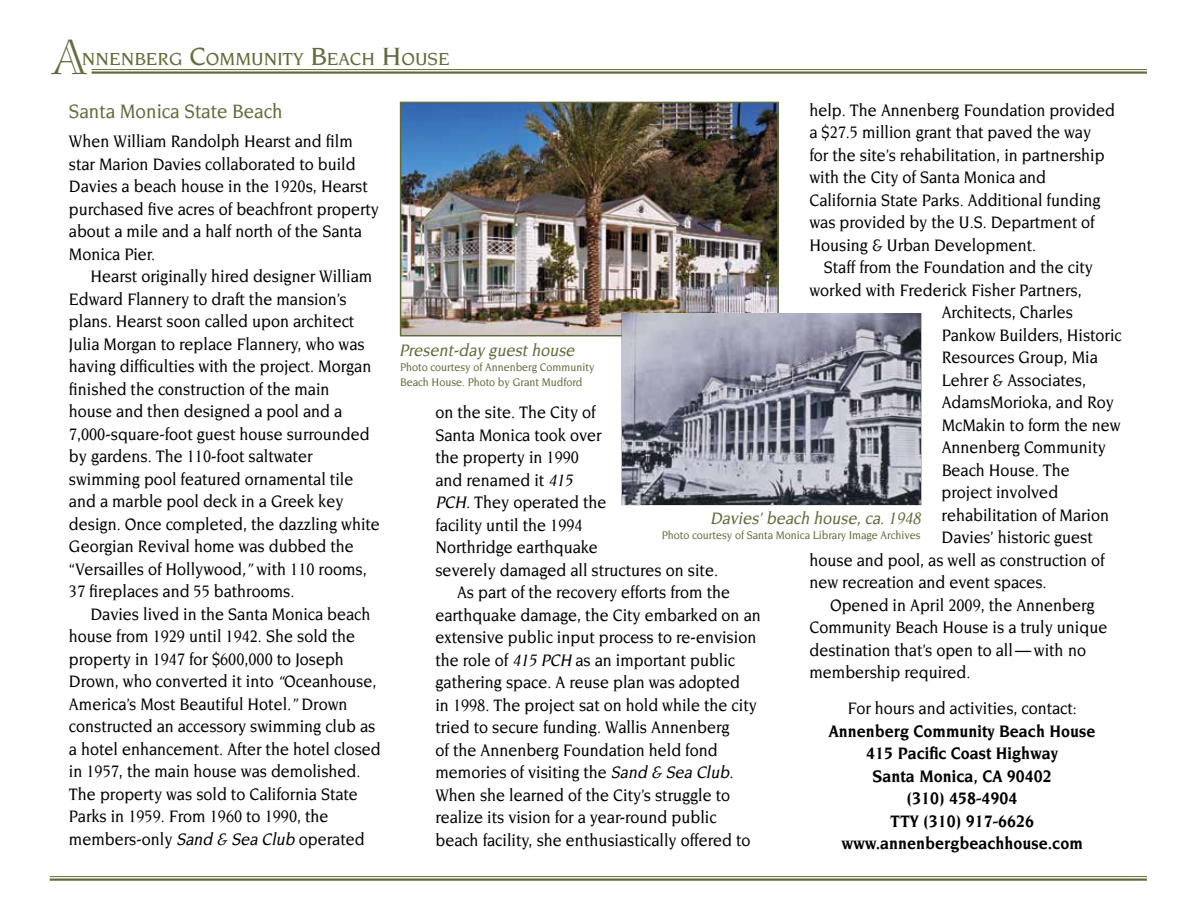
<style>
.page{position:relative;width:1188px;height:918px;background:#fff}
.page>*{position:absolute;margin:0;border:0;box-sizing:border-box;transform-origin:0 0}
.t1{font:48px "Smaragd LT Std";color:#616b3b;scale:.9 1}
.t2{font:500 21px "Novarese";color:#616b3b;scale:.9 1}
.t3{font:500 18.9px "Novarese";color:#616b3b}
.t4{font:500 18px/22.5px "Novarese";color:#000;scale:.9 1}
.t5{font:700 18px/22.5px "Novarese";color:#000;text-align:center;scale:.9 1}
.t6{font:italic 500 18px "Novarese";color:#616b3b;scale:.9 1}
.t7{font:500 12px/14.4px "Novarese";color:#616b3b;scale:.9 1}
.s1{font-size:27px}
.s2{font-style:italic}
.s3{font-weight:500}
</style>
<div class="page">
<hr style="left:50px;top:878px;width:1097px;height:3px;background:#616b3b">
<hr style="left:50px;top:876px;width:1097px;height:1px;background:#616b3b">
<hr style="left:92px;top:71px;width:1055px;height:3px;background:#616b3b">
<hr style="left:92px;top:69px;width:1055px;height:1px;background:#616b3b">
<img style="left:403px;top:105px;width:373px;height:228px">
<div style="left:400px;top:102px;width:379px;height:234px;border:2px solid #616b3b"></div>
<img style="left:622px;top:314px;width:299px;height:190px">
<h2 class="t1" style="left:52px;top:28px;width:41px">A</h2>
<h2 class="t3" style="left:82px;top:48px;width:369px">NNENBERG <span class="s1">C</span>OMMUNITY <span class="s1">B</span>EACH <span class="s1">H</span>OUSE</h2>
<p class="t2" style="left:69px;top:100px;width:239px">Santa Monica State Beach</p>
<p class="t4" style="left:69px;top:130px;width:346px">When William Randolph Hearst and flm star Marion Davies collaborated to build Davies a beach house in the 1920s, Hearst purchased fve acres of beachfront property about a mile and a half north of the Santa Monica Pier.</p>
<p class="t4" style="left:69px;top:265px;width:347px;text-indent:22px">Hearst originally hired designer William Edward Flannery to draft the mansion’s plans. Hearst soon called upon architect Julia Morgan to replace Flannery, who was having diffculties with the project. Morgan fnished the construction of the main<br>house and then designed a pool and a 7,000-square-foot guest house surrounded by gardens. The 110-foot saltwater swimming pool featured ornamental tile and a marble pool deck in a Greek key design. Once completed, the dazzling white Georgian Revival home was dubbed the “Versailles of Hollywood<span class="s2">,”</span>with 110 rooms, 37 freplaces and 55 bathrooms.</p>
<p class="t4" style="left:69px;top:603px;width:348px;text-indent:22px">Davies lived in the Santa Monica beach house from 1929 until 1942. She sold the property in 1947 for $600,000 to Joseph Drown, who converted it into <span class="s2">“</span>Oceanhouse, America’s Most Beautiful Hotel<span class="s2">.”</span>Drown constructed an accessory swimming club as a hotel enhancement. After the hotel closed in 1957, the main house was demolished.<br>The property was sold to California State Parks in 1959. From 1960 to 1990, the members-only <span class="s2">Sand &amp; Sea Club</span> operated</p>
<p class="t4" style="left:809px;top:99px;width:341px">help. The Annenberg Foundation provided a $27.5 million grant that paved the way<br>for the site’s rehabilitation, in partnership with the City of Santa Monica and California State Parks. Additional funding was provided by the U.S. Department of Housing &amp; Urban Development.</p>
<p class="t4" style="left:824px;top:256px;width:301px">Staff from the Foundation and the city</p>
<p class="t4" style="left:809px;top:279px;width:304px">worked with Frederick Fisher Partners,</p>
<p class="t4" style="left:942px;top:301px;width:147px">Architects, Charles</p>
<p class="t4" style="left:942px;top:324px;width:202px">Pankow Builders, Historic</p>
<p class="t4" style="left:942px;top:346px;width:175px">Resources Group, Mia</p>
<p class="t4" style="left:942px;top:369px;width:162px">Lehrer &amp; Associates,</p>
<p class="t4" style="left:942px;top:391px;width:193px">AdamsMorioka, and Roy</p>
<p class="t4" style="left:942px;top:414px;width:201px">McMakin to form the new</p>
<p class="t4" style="left:942px;top:436px;width:184px">Annenberg Community</p>
<p class="t4" style="left:942px;top:459px;width:144px">Beach House<span class="s2">.</span>The</p>
<p class="t4" style="left:942px;top:481px;width:131px">project involved</p>
<p class="t4" style="left:942px;top:504px;width:188px">rehabilitation of Marion</p>
<p class="t4" style="left:942px;top:526px;width:169px">Davies’ historic guest</p>
<p class="t4" style="left:809px;top:549px;width:330px">house and pool, as well as construction of</p>
<p class="t4" style="left:809px;top:571px;width:265px">new recreation and event spaces.</p>
<p class="t4" style="left:809px;top:594px;width:333px;text-indent:21px">Opened in April 2009, the Annenberg Community Beach House is a truly unique destination that’s open to all — with no membership required.</p>
<p class="t5" style="left:829px;top:697px;width:298px"><span class="s3">For hours and activities, contact:<br></span>Annenberg Community Beach House<br>415 Pacifc Coast Highway<br>Santa Monica, CA 90402<br>(310) 458-4904<br>TTY (310) 917-6626 www.annenbergbeachhouse.com</p>
<p class="t6" style="left:399px;top:340px;width:200px">Present-day guesthouse</p>
<p class="t7" style="left:400px;top:360px;width:218px">Photo courtesy of Annenberg Community<br>Beach House. Photo by Grant Mudford</p>
<p class="t4" style="left:435px;top:401px;width:315px">on the site. The City of<br>Santa Monica took over<br>the property in 1990<br>and renamed it <span class="s2">415<br>PCH.</span>They operated the<br>facility until the 1994<br>Northridge earthquake<br>severely damaged all structures on site.</p>
<p class="t6" style="left:710px;top:508px;width:239px">Davies’beach house,ca.1948</p>
<p class="t7" style="left:662px;top:528px;width:289px">Photo courtesy of Santa Monica Library Image Archives</p>
<p class="t4" style="left:435px;top:581px;width:363px;text-indent:22px">As part of the recovery efforts from the earthquake damage, the City embarked on an extensive public input process to re-envision the role of <span class="s2">415 PCH</span> as an important public gathering space. A reuse plan was adopted<br>in 1998. The project sat on hold while the city tried to secure funding. Wallis Annenberg<br>of the Annenberg Foundation held fond memories of visiting the <span class="s2">Sand &amp; Sea Club.<br></span>When she learned of the City’s struggle to realize its vision for a year-round public beach facility, she enthusiastically offered to</p>
</div>
